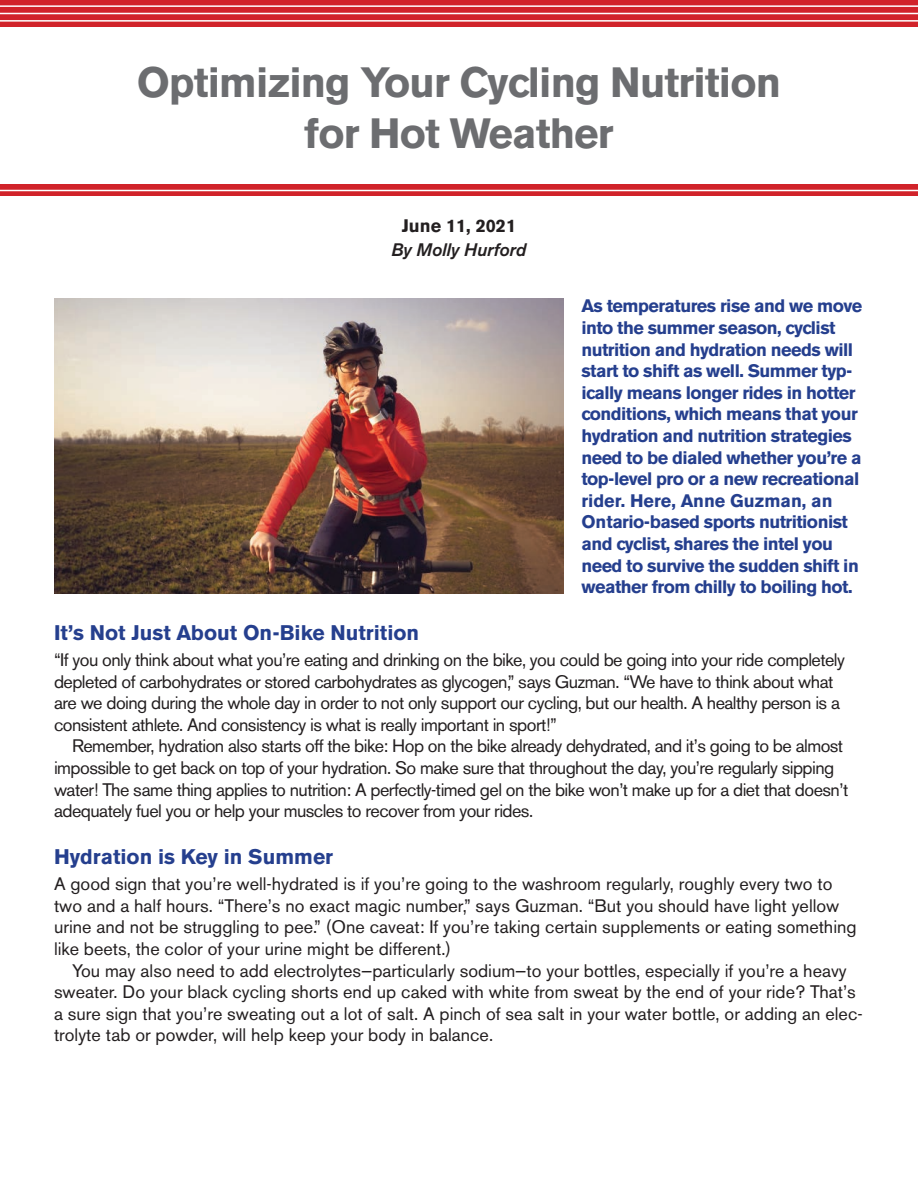
<style>
.page{position:relative;width:918px;height:1188px;background:#fff}
.page>*{position:absolute;margin:0;border:0;box-sizing:border-box;transform-origin:0 0}
.t1{font:700 42px/50.4px "Akzidenz Grotesk BE";letter-spacing:-.02em;color:#6c6d70;text-align:center}
.t2{font:700 21px "Akzidenz Grotesk BE";color:#253f8e}
.t3{font:18px/21.6px "Akzidenz Grotesk BE";letter-spacing:-.03em;color:#231f20}
.t4{font:18px/21.6px "Akzidenz Grotesk BE";color:#231f20}
.t5{font:700 18px/21.6px "Akzidenz Grotesk BE";letter-spacing:-.03em;color:#253f8e}
.t6{font:italic 500 18px "Akzidenz Grotesk BE";color:#231f20}
.t7{font:700 18px "Akzidenz Grotesk BE";color:#231f20}
</style>
<div class="page">
<div style="left:0;top:0;width:918px;height:27px;background:#d1232a"></div>
<svg style="left:0;top:185px;width:918px;height:11px;fill:#d1232a"></svg>
<hr style="left:0;top:5px;width:918px;height:2px;background:#fff">
<hr style="left:0;top:13px;width:918px;height:1px;background:#fff">
<hr style="left:0;top:20px;width:918px;height:2px;background:#fff">
<hr style="left:0;top:190px;width:918px;height:1px;background:#fff">
<img style="left:54px;top:299px;width:509px;height:295px">
<p class="t1" style="left:137px;top:58px;width:646px">Optimizing Your Cycling Nutrition for Hot Weather</p>
<p class="t7" style="left:402px;top:216px;width:116px">June 11, 2021</p>
<p class="t6" style="left:392px;top:240px;width:136px">By Molly Hurford</p>
<p class="t5" style="left:581px;top:295px;width:282px">As temperatures rise and we move into the summer season, cyclist nutrition and hydration needs will start to shift as well. Summer typ&shy;ically means longer rides in hotter conditions, which means that your hydration and nutrition strategies need to be dialed whether you’re a top-level pro or a new recreational rider. Here, Anne Guzman, an Ontario-based sports nutritionist and cyclist, shares the intel you need to survive the sudden shift in weather from chilly to boiling hot.</p>
<p class="t2" style="left:54px;top:620px;width:367px">It’s Not Just About On-Bike Nutrition</p>
<p class="t3" style="left:54px;top:649px;width:793px">“If you only think about what you’re eating and drinking on the bike, you could be going into your ride completely depleted of carbohydrates or stored carbohydrates as glycogen,” says Guzman. “We have to think about what are we doing during the whole day in order to not only support our cycling, but our health. A healthy person is a consistent athlete. And consistency is what is really important in sport!”</p>
<p class="t3" style="left:54px;top:735px;width:796px;text-indent:18px">Remember, hydration also starts off the bike: Hop on the bike already dehydrated, and it’s going to be almost impossible to get back on top of your hydration. So make sure that throughout the day, you’re regularly sipping water! The same thing applies to nutrition: A perfectly-timed gel on the bike won’t make up for a diet that doesn’t adequately fuel you or help your muscles to recover from your rides.</p>
<p class="t2" style="left:54px;top:845px;width:281px">Hydration is Key in Summer</p>
<p class="t4" style="left:54px;top:873px;width:804px">A good sign that you’re well-hydrated is if you’re going to the washroom regularly, roughly every two to two and a half hours. “There’s no exact magic number,” says Guzman. “But you should have light yellow urine and not be struggling to pee.” (One caveat: If you’re taking certain supplements or eating something like beets, the color of your urine might be different.)</p>
<p class="t4" style="left:54px;top:959px;width:810px;text-indent:18px">You may also need to add electrolytes—particularly sodium—to your bottles, especially if you’re a heavy sweater. Do your black cycling shorts end up caked with white from sweat by the end of your ride? That’s a sure sign that you’re sweating out a lot of salt. A pinch of sea salt in your water bottle, or adding an elec&shy;trolyte tab or powder, will help keep your body in balance.</p>
</div>
